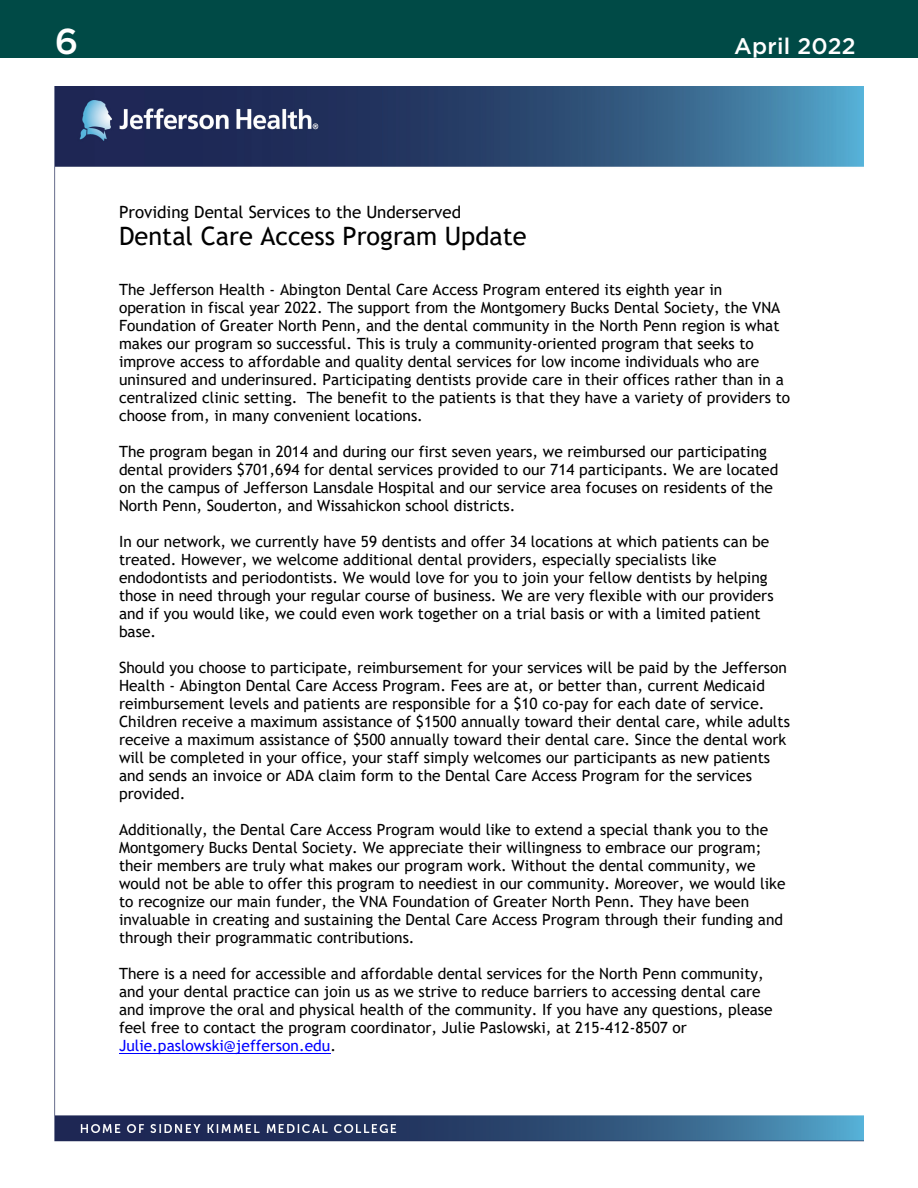
<style>
.page{position:relative;width:918px;height:1188px;background:#fff}
.page>*{position:absolute;margin:0;border:0;box-sizing:border-box;transform-origin:0 0}
.t1{font:500 36px "Gotham";color:#fff}
.t2{font:25.35px "Trebuchet MS";color:#000}
.t3{font:500 22.5px "Gotham";letter-spacing:.01em;color:#fff}
.t4{font:16.95px "Trebuchet MS";color:#000}
.t5{font:15.45px/18px "Trebuchet MS";color:#000}
.s1{color:#00f}
</style>
<div class="page">
<div style="left:0;top:0;width:918px;height:58px;background:#004a46"></div>
<img style="left:55px;top:86px;width:809px;height:1056px">
<hr style="left:119px;top:1053px;width:211px;height:1px;background:#00f">
<h1 class="t1" style="left:55px;top:18px;width:25px">6</h1>
<h3 class="t3" style="left:734px;top:31px;width:123px">April 2022</h3>
<p class="t4" style="left:119px;top:201px;width:344px">Providing Dental Services to the Underserved</p>
<h2 class="t2" style="left:119px;top:220px;width:409px">Dental Care Access Program Update</h2>
<p class="t5" style="left:119px;top:280px;width:673px">The Jefferson Health - Abington Dental Care Access Program entered its eighth year in operation in fiscal year 2022. The support from the Montgomery Bucks Dental Society, the VNA Foundation of Greater North Penn, and the dental community in the North Penn region is what makes our program so successful. This is truly a community-oriented program that seeks to improve access to affordable and quality dental services for low income individuals who are uninsured and underinsured. Participating dentists provide care in their offices rather than in a centralized clinic setting. The benefit to the patients is that they have a variety of providers to choose from, in many convenient locations.</p>
<p class="t5" style="left:119px;top:442px;width:661px">The program began in 2014 and during our first seven years, we reimbursed our participating dental providers $701,694 for dental services provided to our 714 participants. We are located on the campus of Jefferson Lansdale Hospital and our service area focuses on residents of the North Penn, Souderton, and Wissahickon school districts.</p>
<p class="t5" style="left:119px;top:532px;width:656px">In our network, we currently have 59 dentists and offer 34 locations at which patients can be treated. However, we welcome additional dental providers, especially specialists like endodontists and periodontists. We would love for you to join your fellow dentists by helping those in need through your regular course of business. We are very flexible with our providers and if you would like, we could even work together on a trial basis or with a limited patient base.</p>
<p class="t5" style="left:119px;top:658px;width:672px">Should you choose to participate, reimbursement for your services will be paid by the Jefferson Health - Abington Dental Care Access Program. Fees are at, or better than, current Medicaid reimbursement levels and patients are responsible for a $10 co-pay for each date of service.<br>Children receive a maximum assistance of $1500 annually toward their dental care, while adults receive a maximum assistance of $500 annually toward their dental care. Since the dental work will be completed in your office, your staff simply welcomes our participants as new patients and sends an invoice or ADA claim form to the Dental Care Access Program for the services provided.</p>
<p class="t5" style="left:119px;top:821px;width:668px">Additionally, the Dental Care Access Program would like to extend a special thank you to the Montgomery Bucks Dental Society. We appreciate their willingness to embrace our program; their members are truly what makes our program work. Without the dental community, we would not be able to offer this program to neediest in our community. Moreover, we would like to recognize our main funder, the VNA Foundation of Greater North Penn. They have been invaluable in creating and sustaining the Dental Care Access Program through their funding and through their programmatic contributions.</p>
<p class="t5" style="left:119px;top:965px;width:655px">There is a need for accessible and affordable dental services for the North Penn community, and your dental practice can join us as we strive to reduce barriers to accessing dental care and improve the oral and physical health of the community. If you have any questions, please feel free to contact the program coordinator, Julie Paslowski, at 215-412-8507 or <span class="s1">Julie.paslowski@jefferson.edu</span>.</p>
</div>
